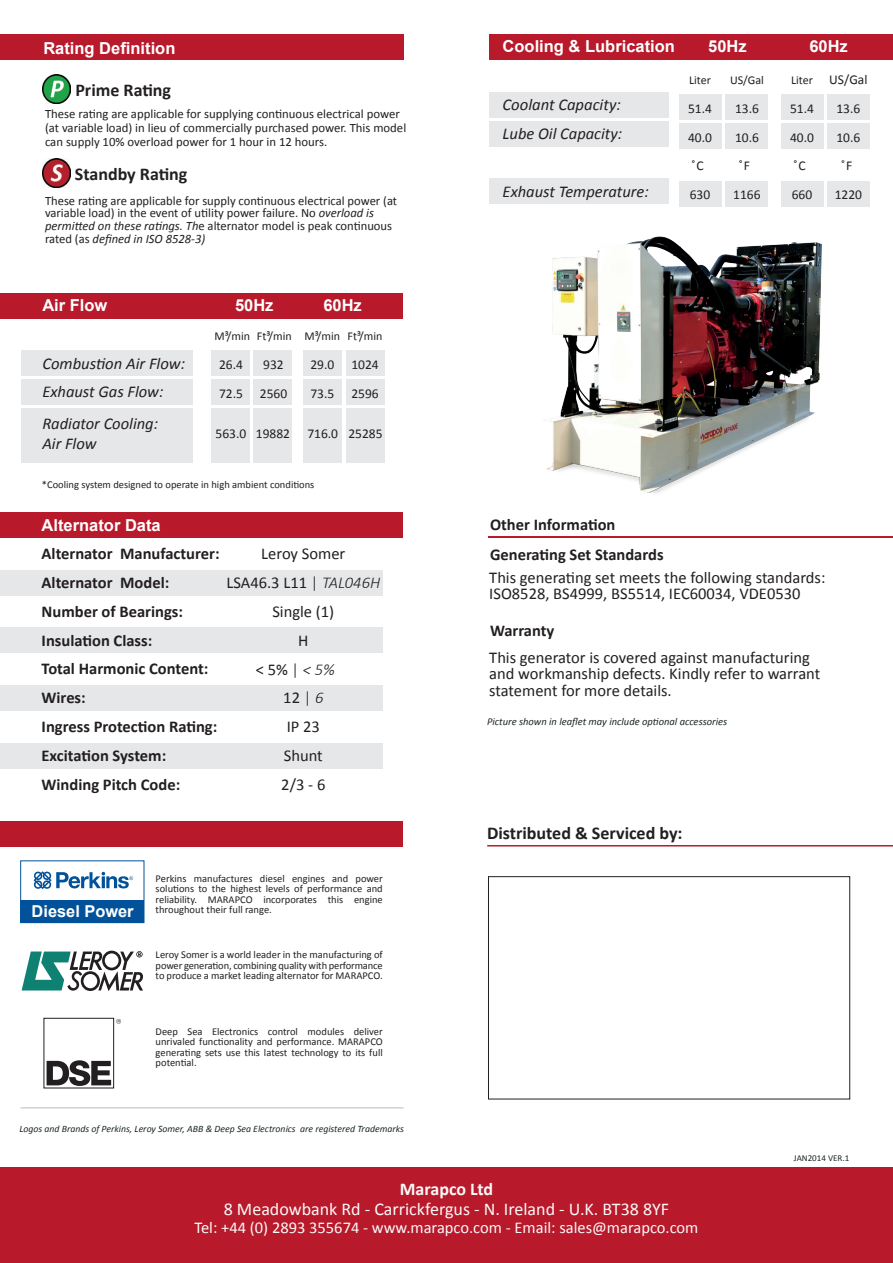
<style>
.page{position:relative;width:893px;height:1263px;background:#fff}
.page>*{position:absolute;margin:0;border:0;box-sizing:border-box;transform-origin:0 0}
.t1{font:18px "Calibri";color:#fbf9f8}
.t2{font:700 18px "Calibri";color:#231f20}
.t3{font:700 18px "Calibri";letter-spacing:-.005em;color:#fbf9f8}
.t4{font:16.5px/28.8px "Calibri";color:#231f20}
.t5{font:700 16.5px/28.8px "Calibri";color:#231f20}
.t6{font:italic 16.5px/28.8px "Calibri";color:#231f20}
.t7{font:700 16.5px "Arial";color:#fff}
.t8{font:16.5px "Calibri";color:#fbf9f8}
.t9{font:700 16.35px "Arial";color:#fff}
.t10{font:13.5px/28.8px "Calibri";color:#231f20;text-align:center}
.t11{font:12.75px/12.8px "Calibri";color:#231f20}
.t12{font:12px "Calibri";color:#231f20}
.t13{font:10.5px/10.5px "Calibri";color:#231f20;text-align:justify}
.t14{font:italic 10.5px "Calibri";color:#1c2626}
.t15{font:italic 9.75px "Calibri";color:#1c2626}
.t16{font:9px "Calibri";color:#1c2626}
.s1{font-style:italic}
.s2{font-weight:300}
.s3{font-weight:300;font-style:italic}
</style>
<div class="page">
<div style="left:679px;top:94px;width:42px;height:26px;background:#e6e7e9"></div>
<div style="left:679px;top:123px;width:42px;height:26px;background:#e6e7e9"></div>
<div style="left:679px;top:181px;width:42px;height:25px;background:#e6e7e9"></div>
<div style="left:726px;top:94px;width:42px;height:26px;background:#e6e7e9"></div>
<div style="left:726px;top:123px;width:42px;height:26px;background:#e6e7e9"></div>
<div style="left:726px;top:181px;width:42px;height:25px;background:#e6e7e9"></div>
<div style="left:781px;top:94px;width:42px;height:26px;background:#e6e7e9"></div>
<div style="left:781px;top:123px;width:42px;height:26px;background:#e6e7e9"></div>
<div style="left:781px;top:181px;width:42px;height:25px;background:#e6e7e9"></div>
<div style="left:827px;top:94px;width:43px;height:26px;background:#e6e7e9"></div>
<div style="left:827px;top:123px;width:43px;height:26px;background:#e6e7e9"></div>
<div style="left:827px;top:181px;width:43px;height:25px;background:#e6e7e9"></div>
<div style="left:0;top:1167px;width:893px;height:96px;background:#b8192b"></div>
<div style="left:0;top:570px;width:383px;height:25px;background:#e6e7e9"></div>
<div style="left:0;top:628px;width:383px;height:25px;background:#e6e7e9"></div>
<div style="left:0;top:686px;width:383px;height:25px;background:#e6e7e9"></div>
<div style="left:0;top:744px;width:383px;height:25px;background:#e6e7e9"></div>
<div style="left:490px;top:92px;width:179px;height:25px;background:#e6e7e9"></div>
<div style="left:490px;top:121px;width:179px;height:26px;background:#e6e7e9"></div>
<div style="left:490px;top:179px;width:179px;height:25px;background:#e6e7e9"></div>
<div style="left:490px;top:35px;width:403px;height:25px;background:#b8192b"></div>
<div style="left:0;top:35px;width:404px;height:25px;background:#b8192b"></div>
<hr style="left:488px;top:537px;width:405px;height:1px;background:#b8192b">
<div style="left:21px;top:350px;width:172px;height:26px;background:#e6e7e9"></div>
<div style="left:21px;top:379px;width:172px;height:26px;background:#e6e7e9"></div>
<div style="left:21px;top:408px;width:172px;height:54px;background:#e6e7e9"></div>
<div style="left:346px;top:350px;width:38px;height:26px;background:#e6e7e9"></div>
<div style="left:346px;top:379px;width:38px;height:26px;background:#e6e7e9"></div>
<div style="left:346px;top:408px;width:38px;height:54px;background:#e6e7e9"></div>
<div style="left:212px;top:350px;width:38px;height:26px;background:#e6e7e9"></div>
<div style="left:212px;top:379px;width:38px;height:26px;background:#e6e7e9"></div>
<div style="left:212px;top:408px;width:38px;height:54px;background:#e6e7e9"></div>
<div style="left:1px;top:293px;width:402px;height:26px;background:#b8192b"></div>
<div style="left:254px;top:350px;width:38px;height:26px;background:#e6e7e9"></div>
<div style="left:254px;top:379px;width:38px;height:26px;background:#e6e7e9"></div>
<div style="left:254px;top:408px;width:38px;height:54px;background:#e6e7e9"></div>
<div style="left:303px;top:350px;width:38px;height:26px;background:#e6e7e9"></div>
<div style="left:303px;top:379px;width:38px;height:26px;background:#e6e7e9"></div>
<div style="left:303px;top:408px;width:38px;height:54px;background:#e6e7e9"></div>
<div style="left:0;top:513px;width:402px;height:25px;background:#b8192b"></div>
<div style="left:0;top:821px;width:402px;height:25px;background:#b8192b"></div>
<img style="left:42px;top:74px;width:29px;height:29px">
<img style="left:42px;top:159px;width:29px;height:28px">
<hr style="left:21px;top:1107px;width:383px;height:1px;background:#bcbdc0">
<svg style="left:22px;top:951px;width:121px;height:40px"></svg>
<svg style="left:34px;top:871px;width:99px;height:18px"></svg>
<div style="left:21px;top:900px;width:123px;height:23px;background:#01529b"></div>
<div style="left:21px;top:861px;width:123px;height:62px;border:1px solid #01529b"></div>
<div style="left:44px;top:1018px;width:70px;height:70px;border:1px solid #231f20"></div>
<svg style="left:47px;top:1060px;width:64px;height:26px"></svg>
<svg style="left:116px;top:1019px;width:5px;height:5px"></svg>
<div style="left:488px;top:876px;width:362px;height:223px;border:1px solid #231f20"></div>
<hr style="left:487px;top:845px;width:406px;height:1px;background:#b8192b">
<img style="left:543px;top:236px;width:279px;height:258px">
<h2 class="t7" style="left:43px;top:39px;width:133px">Rating Definition</h2>
<h1 class="t2" style="left:75px;top:83px;width:97px">Prime Rating</h1>
<p class="t11" style="left:45px;top:108px;width:363px;line-height:14.1px">These rating are applicable for supplying continuous electrical power (at variable load) in lieu of commercially purchased power. This model can supply 10% overload power for 1 hour in 12 hours.</p>
<h1 class="t2" style="left:75px;top:166px;width:114px">Standby Rating</h1>
<p class="t11" style="left:45px;top:195px;width:354px">These rating are applicable for supply continuous electrical power (at variable load) in the event of utility power failure. No <span class="s1">overload is permitted on these ratings. Th</span>e alternator model is peak continuous rated (as <span class="s1">defined in ISO 8528-3)</span></p>
<h2 class="t7" style="left:42px;top:296px;width:67px">Air Flow</h2>
<h2 class="t7" style="left:235px;top:296px;width:40px">50Hz</h2>
<h2 class="t7" style="left:323px;top:296px;width:40px">60Hz</h2>
<h2 class="t6" style="left:42px;top:350px;width:144px">Combustion Air Flow:<br>Exhaust Gas Flow:</h2>
<h2 class="t6" style="left:42px;top:415px;width:117px;line-height:19.8px">Radiator Cooling:<br>Air Flow</h2>
<p class="t12" style="left:214px;top:331px;width:79px">M³/min Ft³/min</p>
<p class="t12" style="left:348px;top:331px;width:36px">Ft³/min</p>
<p class="t10" style="left:351px;top:351px;width:29px;text-align:left">1024<br>2596</p>
<p class="t12" style="left:304px;top:331px;width:37px">M³/min</p>
<p class="t10" style="left:310px;top:351px;width:25px;text-align:left">29.0<br>73.5</p>
<p class="t10" style="left:219px;top:351px;width:25px">26.4</p>
<p class="t10" style="left:263px;top:351px;width:22px">932</p>
<p class="t10" style="left:219px;top:380px;width:25px">72.5</p>
<p class="t10" style="left:260px;top:380px;width:29px">2560</p>
<p class="t10" style="left:216px;top:421px;width:76px">563.0 19882</p>
<p class="t10" style="left:307px;top:421px;width:77px">716.0 25285</p>
<p class="t13" style="left:42px;top:480px;width:274px">*Cooling system designed to operate in high ambient conditions</p>
<h2 class="t7" style="left:42px;top:516px;width:121px">Alternator Data</h2>
<h2 class="t5" style="left:42px;top:541px;width:180px">Alternator Manufacturer:<br>Alternator Model:<br>Number of Bearings:<br>Insulation Class:<br>Total Harmonic Content:<br>Wires:<br>Ingress Protection Rating:<br>Excitation System:<br>Winding Pitch Code:</h2>
<h2 class="t4" style="left:226px;top:541px;width:155px;text-align:center">Leroy Somer<br>LSA46.3 L11 <span class="s2">|</span> <span class="s3">TAL046H<br></span>Single (1)<br>H</h2>
<h2 class="t4" style="left:256px;top:656px;width:81px">&lt; 5% <span class="s2">|</span> <span class="s3">&lt; 5%</span></h2>
<h2 class="t4" style="left:281px;top:685px;width:46px;text-align:center">12 <span class="s2">|</span> <span class="s3">6<br></span>IP 23<br>Shunt<br>2/3 - 6</h2>
<h3 class="t9" style="left:32px;top:902px;width:104px">Diesel Power</h3>
<p class="t13" style="left:156px;top:874px;width:229px">Perkins manufactures diesel engines and power solutions to the highest levels of performance and reliability. MARAPCO incorporates this engine throughout their full range.</p>
<p class="t13" style="left:156px;top:950px;width:229px">Leroy Somer is a world leader in the manufacturing of power generation, combining quality with performance to produce a market leading alternator for MARAPCO.</p>
<p class="t13" style="left:156px;top:1027px;width:229px">Deep Sea Electronics control modules deliver unrivaled functionality and performance. MARAPCO generating sets use this latest technology to its full potential.</p>
<p class="t15" style="left:19px;top:1124px;width:386px">Logos and Brands of Perkins, Leroy Somer, ABB &amp; Deep Sea Electronics are registered Trademarks</p>
<h2 class="t7" style="left:503px;top:38px;width:174px">Cooling &amp; Lubrication</h2>
<h2 class="t7" style="left:708px;top:38px;width:40px">50Hz</h2>
<h2 class="t7" style="left:809px;top:38px;width:40px">60Hz</h2>
<h2 class="t6" style="left:503px;top:92px;width:121px">Coolant Capacity:<br>Lube Oil Capacity:</h2>
<h2 class="t6" style="left:503px;top:178px;width:148px">Exhaust Temperature:</h2>
<p class="t12" style="left:689px;top:75px;width:23px">Liter</p>
<p class="t10" style="left:688px;top:95px;width:25px">51.4<br>40.0 ̊C<br>630</p>
<p class="t12" style="left:730px;top:75px;width:35px">US/Gal</p>
<p class="t10" style="left:733px;top:95px;width:29px">13.6<br>10.6 ̊F<br>1166</p>
<p class="t12" style="left:791px;top:75px;width:23px">Liter</p>
<p class="t10" style="left:790px;top:95px;width:25px">51.4<br>40.0 ̊C<br>660</p>
<p class="t10" style="left:829px;top:66px;width:40px">US/Gal<br>13.6<br>10.6<br>̊F<br>1220</p>
<h2 class="t5" style="left:490px;top:510px;width:175px;line-height:30.5px">Other Information<br>Generating Set Standards</h2>
<h2 class="t4" style="left:489px;top:570px;width:338px;line-height:16.5px">This generating set meets the following standards:<br>ISO8528, BS4999, BS5514, IEC60034, VDE0530</h2>
<h2 class="t5" style="left:490px;top:617px;width:66px">Warranty</h2>
<h2 class="t4" style="left:489px;top:650px;width:333px;line-height:16.5px">This generator is covered against manufacturing and workmanship defects. Kindly refer to warrant statement for more details.</h2>
<p class="t14" style="left:487px;top:717px;width:242px">Picture shown in leaflet may include optional accessories</p>
<h1 class="t2" style="left:487px;top:826px;width:197px">Distributed &amp; Serviced by:</h1>
<p class="t16" style="left:794px;top:1154px;width:57px">JAN2014 VER.1</p>
<h1 class="t3" style="left:400px;top:1181px;width:95px">Marapco Ltd</h1>
<h1 class="t1" style="left:224px;top:1201px;width:447px">8 Meadowbank Rd - Carrickfergus - N. Ireland - U.K. BT38 8YF</h1>
<h2 class="t8" style="left:195px;top:1220px;width:505px">Tel: +44 (0) 2893 355674 - www.marapco.com - Email: sales@marapco.com</h2>
</div>
